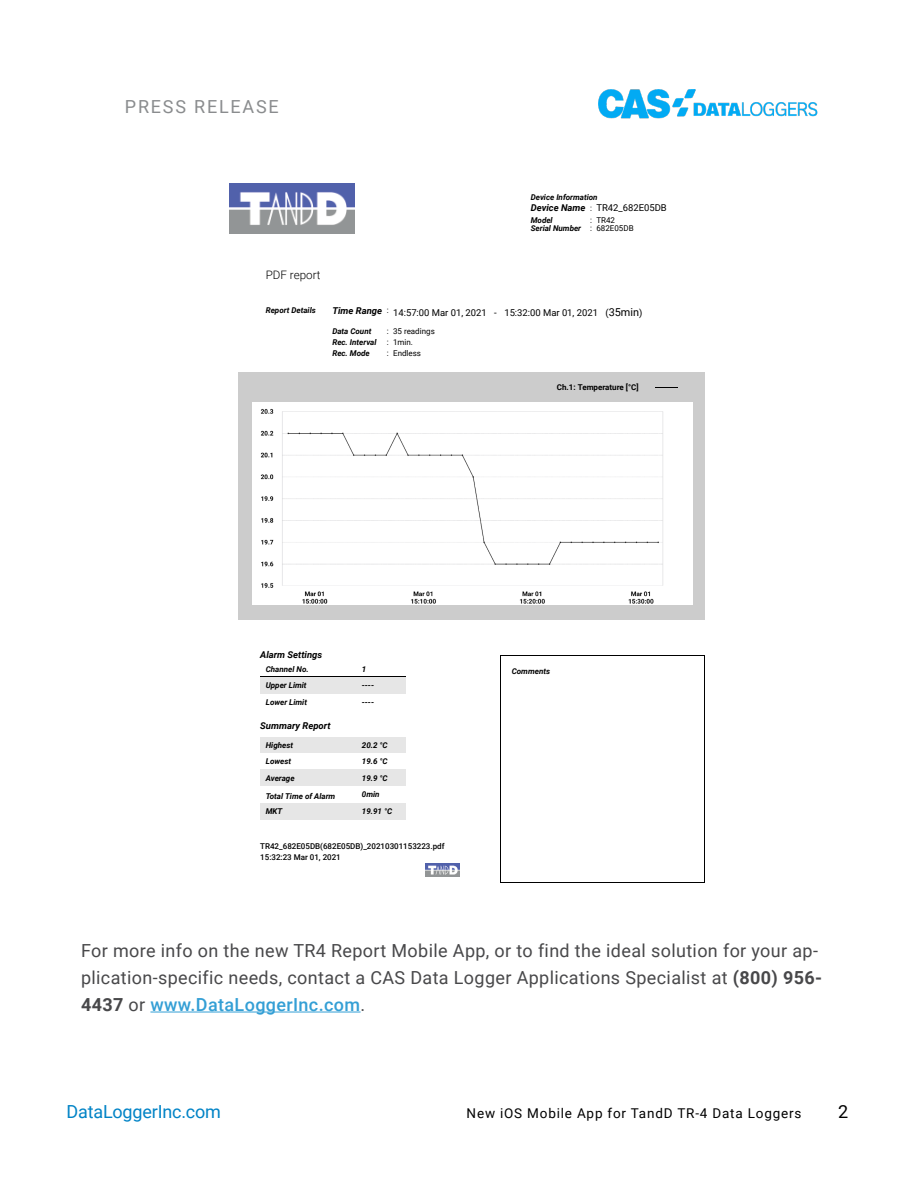
<style>
.page{position:relative;width:918px;height:1188px;background:#fff}
.page>*{position:absolute;margin:0;border:0;box-sizing:border-box;transform-origin:0 0}
.t1{font:18px/27px "Roboto";letter-spacing:.02em;color:#48484a}
.t2{font:18px "Roboto";letter-spacing:-.01em;color:#0083c6}
.t3{font:18px "Roboto";letter-spacing:.1em;color:#8a8c8e}
.t4{font:18px "Roboto";color:#000}
.t5{font:13.5px "Roboto";letter-spacing:.06em;color:#000}
.t6{font:300 11.7px "Roboto";color:#000}
.t7{font:9.45px "Roboto";color:#000}
.t8{font:italic 700 9.45px "Roboto";color:#000}
.t9{font:italic 700 7.95px "Roboto";color:#000}
.t10{font:500 7.95px/10.9px "Roboto";color:#000}
.t11{font:7.95px/8.7px "Roboto";color:#000}
.t12{font:700 7.95px "Roboto";color:#000}
.s1{font-weight:700;font-style:italic}
.s2{font-size:7.95px}
.s3{font-size:10.95px}
.s4{font-weight:700}
.s5{font-weight:500;color:#349fd5}
</style>
<div class="page">
<img style="left:599px;top:90px;width:219px;height:29px">
<hr style="left:150px;top:1012px;width:211px;height:1px;background:#349fd5">
<div style="left:238px;top:372px;width:467px;height:247px;background:#ccc"></div>
<img style="left:230px;top:183px;width:124px;height:50px">
<svg style="left:656px;top:387px;width:22px;height:1px"></svg>
<div style="left:252px;top:402px;width:440px;height:202px;background:#fff"></div>
<hr style="left:260px;top:676px;width:96px;height:1px;background:#000">
<hr style="left:356px;top:676px;width:50px;height:1px;background:#000">
<div style="left:260px;top:677px;width:96px;height:17px;background:#e6e6e6"></div>
<div style="left:356px;top:677px;width:50px;height:17px;background:#e6e6e6"></div>
<div style="left:260px;top:737px;width:96px;height:16px;background:#e6e6e6"></div>
<div style="left:356px;top:737px;width:50px;height:16px;background:#e6e6e6"></div>
<div style="left:260px;top:770px;width:96px;height:16px;background:#e6e6e6"></div>
<div style="left:356px;top:770px;width:50px;height:16px;background:#e6e6e6"></div>
<div style="left:260px;top:803px;width:96px;height:16px;background:#e6e6e6"></div>
<div style="left:356px;top:803px;width:50px;height:16px;background:#e6e6e6"></div>
<img style="left:425px;top:863px;width:35px;height:14px">
<hr style="left:501px;top:655px;width:204px;height:1px;background:#000">
<hr style="left:501px;top:882px;width:204px;height:1px;background:#000">
<hr style="left:501px;top:655px;width:1px;height:228px;background:#000">
<hr style="left:705px;top:655px;width:1px;height:228px;background:#000">
<h1 class="t3" style="left:125px;top:93px;width:155px">PRESS RELEASE</h1>
<p class="t9" style="left:531px;top:192px;width:68px">Device Information</p>
<p class="t7" style="left:531px;top:201px;width:138px"><span class="s1">Device Name</span> <span class="s2">:</span> TR42_682E05DB</p>
<p class="t9" style="left:531px;top:214px;width:23px">Model</p>
<p class="t11" style="left:531px;top:215px;width:104px;text-indent:59px">: TR42<br><span class="s1">Serial Number</span> : 682E05DB</p>
<h3 class="t6" style="left:266px;top:266px;width:56px">PDF report</h3>
<p class="t9" style="left:266px;top:305px;width:52px">Report Details</p>
<p class="t7" style="left:332px;top:306px;width:312px"><sup>Time</sup> <sup>Range</sup> <sup>:</sup> 14:57:00 Mar 01, 2021 - 15:32:00 Mar 01, 2021 (<span class="s3">35min</span>)</p>
<p class="t9" style="left:332px;top:326px;width:41px">Data Count</p>
<p class="t11" style="left:387px;top:327px;width:50px">: 35 readings</p>
<p class="t9" style="left:332px;top:337px;width:46px">Rec. Interval</p>
<p class="t11" style="left:387px;top:338px;width:28px">: 1min.</p>
<p class="t9" style="left:332px;top:348px;width:39px">Rec. Mode</p>
<p class="t11" style="left:387px;top:349px;width:36px">: Endless</p>
<p class="t12" style="left:557px;top:382px;width:83px">Ch.1: Temperature [°C]</p>
<p class="t8" style="left:260px;top:648px;width:64px">Alarm Settings</p>
<p class="t9" style="left:266px;top:664px;width:45px">Channel No.</p>
<p class="t9" style="left:362px;top:664px;width:6px">1</p>
<p class="t9" style="left:266px;top:680px;width:42px">Upper Limit</p>
<p class="t9" style="left:362px;top:680px;width:14px">----</p>
<p class="t9" style="left:266px;top:696px;width:43px">Lower Limit</p>
<p class="t9" style="left:362px;top:696px;width:14px">----</p>
<p class="t8" style="left:260px;top:719px;width:72px">Summary Report</p>
<p class="t9" style="left:266px;top:739px;width:29px">Highest</p>
<p class="t9" style="left:362px;top:739px;width:27px">20.2 °C</p>
<p class="t9" style="left:266px;top:756px;width:27px">Lowest</p>
<p class="t9" style="left:362px;top:756px;width:27px">19.6 °C</p>
<p class="t9" style="left:266px;top:772px;width:30px">Average</p>
<p class="t9" style="left:362px;top:772px;width:27px">19.9 °C</p>
<p class="t9" style="left:266px;top:790px;width:71px">Total Time of Alarm</p>
<p class="t9" style="left:362px;top:789px;width:19px">0min</p>
<p class="t9" style="left:266px;top:805px;width:18px">MKT</p>
<p class="t9" style="left:362px;top:805px;width:32px">19.91 °C</p>
<p class="t10" style="left:260px;top:840px;width:186px">TR42_682E05DB(682E05DB)_20210301153223.pdf<br>15:32:23 Mar 01, 2021</p>
<p class="t9" style="left:512px;top:665px;width:40px">Comments</p>
<h1 class="t1" style="left:81px;top:936px;width:743px">For more info on the new TR4 Report Mobile App, or to find the ideal solution for your ap&shy;plication-specific needs, contact a CAS Data Logger Applications Specialist at <span class="s4">(800) 956-<br>4437</span> or <span class="s5">www.DataLoggerInc.com</span>.</h1>
<h1 class="t2" style="left:66px;top:1099px;width:156px">DataLoggerInc.com</h1>
<h2 class="t5" style="left:467px;top:1104px;width:336px">New iOS Mobile App for TandD TR-4 Data Loggers</h2>
<h1 class="t4" style="left:838px;top:1099px;width:12px">2</h1>
</div>
